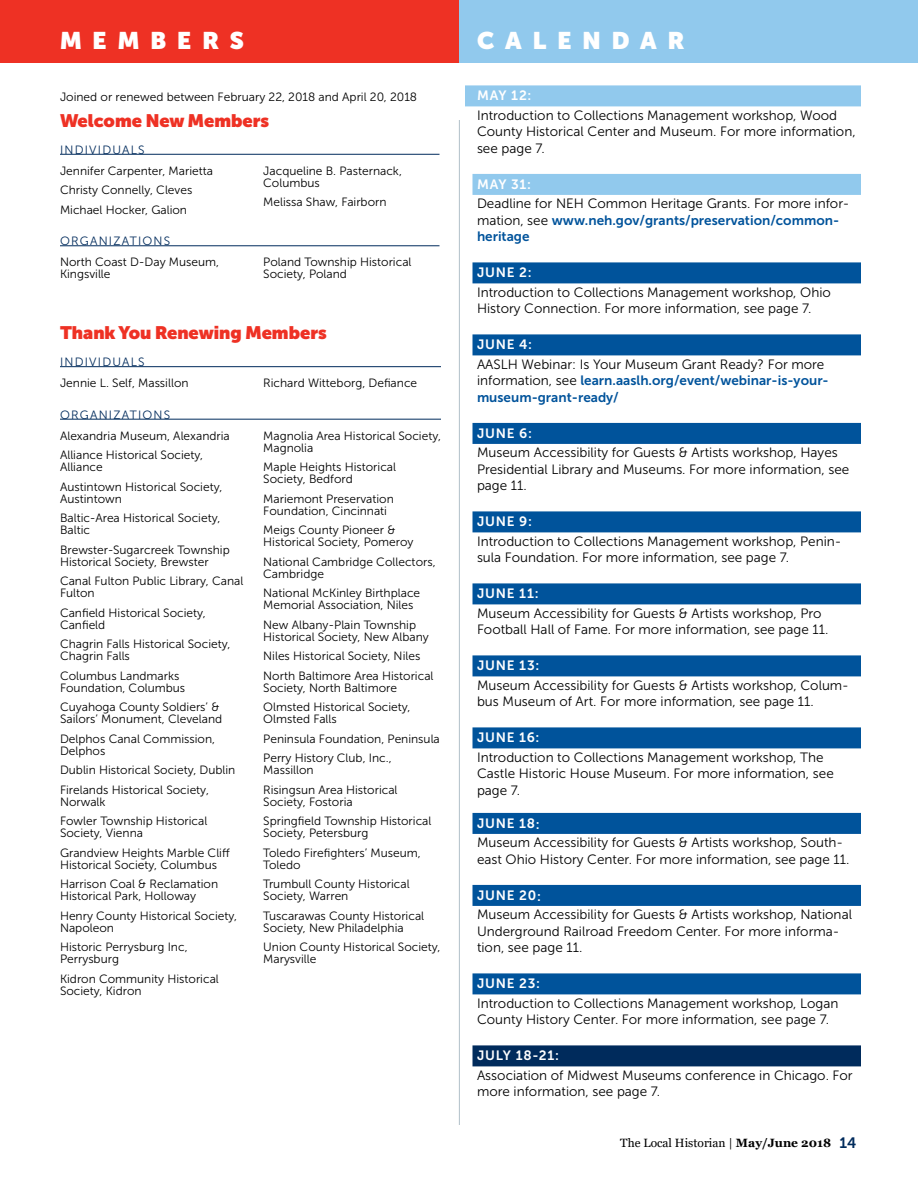
<style>
.page{position:relative;width:918px;height:1188px;background:#fff}
.page>*{position:absolute;margin:0;border:0;box-sizing:border-box;transform-origin:0 0}
.t1{font:900 24px "Museo Sans Display";letter-spacing:.46em;color:#fff}
.t2{font:900 18px "Museo Sans Display";color:#ee3124}
.t3{font:13.5px/16.5px "Museo Sans 300";color:#000}
.t4{font:13.5px/16.5px "Museo Sans 700";color:#00539b}
.t5{font:13.5px "Museo Sans 700";letter-spacing:.06em;color:#fff}
.t6{font:12px/19.5px "Museo Sans 300";color:#000}
.t7{font:12px "Museo Sans 300";letter-spacing:.1em;color:#002b5c}
.t8{font:12px "Georgia";color:#000}
.s1{font-family:"Museo Sans 300";color:#000}
.s2{font-weight:700}
.s3{font-family:"Museo Sans 700";font-size:15px;color:#002b5c}
</style>
<div class="page">
<div style="left:459px;top:0;width:459px;height:63px;background:#91c9ed"></div>
<div style="left:0;top:0;width:459px;height:63px;background:#ee3124"></div>
<hr style="left:60px;top:154px;width:380px;height:1px;background:#002b5c">
<hr style="left:60px;top:245px;width:380px;height:1px;background:#002b5c">
<hr style="left:60px;top:366px;width:381px;height:1px;background:#002b5c">
<hr style="left:60px;top:419px;width:381px;height:1px;background:#002b5c">
<div style="left:465px;top:85px;width:396px;height:21px;background:#91c9ed"></div>
<div style="left:472px;top:174px;width:389px;height:21px;background:#91c9ed"></div>
<div style="left:472px;top:262px;width:389px;height:21px;background:#00539b"></div>
<div style="left:472px;top:334px;width:389px;height:21px;background:#00539b"></div>
<div style="left:472px;top:423px;width:389px;height:21px;background:#00539b"></div>
<div style="left:472px;top:511px;width:389px;height:21px;background:#00539b"></div>
<div style="left:472px;top:583px;width:389px;height:21px;background:#00539b"></div>
<div style="left:472px;top:655px;width:389px;height:21px;background:#00539b"></div>
<div style="left:472px;top:727px;width:389px;height:21px;background:#00539b"></div>
<div style="left:472px;top:813px;width:389px;height:21px;background:#00539b"></div>
<div style="left:472px;top:885px;width:389px;height:21px;background:#00539b"></div>
<div style="left:472px;top:973px;width:389px;height:21px;background:#00539b"></div>
<div style="left:472px;top:1045px;width:389px;height:21px;background:#002b5c"></div>
<hr style="left:459px;top:120px;width:1px;height:1005px;background:#b1c0c9">
<h1 class="t1" style="left:60px;top:27px;width:185px">MEMBERS</h1>
<p class="t6" style="left:60px;top:87px;width:359px">Joined or renewed between February 22, 2018 and April 20, 2018</p>
<h2 class="t2" style="left:60px;top:110px;width:211px">Welcome New Members</h2>
<p class="t7" style="left:60px;top:143px;width:86px">INDIVIDUALS</p>
<p class="t6" style="left:60px;top:161px;width:155px">Jennifer Carpenter, Marietta<br>Christy Connelly, Cleves<br>Michael Hocker, Galion</p>
<p class="t6" style="left:263px;top:165px;width:140px;line-height:12px">Jacqueline B. Pasternack,<br>Columbus</p>
<p class="t6" style="left:263px;top:193px;width:125px">Melissa Shaw, Fairborn</p>
<p class="t7" style="left:60px;top:235px;width:112px">ORGANIZATIONS</p>
<p class="t6" style="left:60px;top:256px;width:161px;line-height:12px">North Coast D-Day Museum,<br>Kingsville</p>
<p class="t6" style="left:263px;top:256px;width:150px;line-height:12px">Poland Township Historical<br>Society, Poland</p>
<h2 class="t2" style="left:60px;top:323px;width:268px">Thank You Renewing Members</h2>
<p class="t7" style="left:60px;top:356px;width:86px">INDIVIDUALS</p>
<p class="t6" style="left:60px;top:374px;width:130px">Jennie L. Self, Massillon</p>
<p class="t6" style="left:263px;top:374px;width:155px">Richard Witteborg, Defiance</p>
<p class="t7" style="left:60px;top:408px;width:112px">ORGANIZATIONS</p>
<p class="t6" style="left:60px;top:426px;width:171px">Alexandria Museum, Alexandria<br>Alliance Historical Society,</p>
<p class="t6" style="left:60px;top:458px;width:164px">Alliance<br>Austintown Historical Society,</p>
<p class="t6" style="left:60px;top:489px;width:162px">Austintown<br>Baltic-Area Historical Society,</p>
<p class="t6" style="left:60px;top:521px;width:171px">Baltic<br>Brewster-Sugarcreek Township</p>
<p class="t6" style="left:60px;top:552px;width:185px">Historical Society, Brewster<br>Canal Fulton Public Library, Canal</p>
<p class="t6" style="left:60px;top:584px;width:147px">Fulton<br>Canfield Historical Society,</p>
<p class="t6" style="left:60px;top:615px;width:172px">Canfield<br>Chagrin Falls Historical Society,</p>
<p class="t6" style="left:60px;top:647px;width:121px">Chagrin Falls<br>Columbus Landmarks</p>
<p class="t6" style="left:60px;top:678px;width:161px">Foundation, Columbus<br>Cuyahoga County Soldiers’ &amp;</p>
<p class="t6" style="left:60px;top:710px;width:164px">Sailors’ Monument, Cleveland<br>Delphos Canal Commission,</p>
<p class="t6" style="left:60px;top:741px;width:177px">Delphos<br>Dublin Historical Society, Dublin<br>Firelands Historical Society,</p>
<p class="t6" style="left:60px;top:792px;width:149px">Norwalk<br>Fowler Township Historical</p>
<p class="t6" style="left:60px;top:824px;width:171px">Society, Vienna<br>Grandview Heights Marble Cliff</p>
<p class="t6" style="left:60px;top:855px;width:160px">Historical Society, Columbus<br>Harrison Coal &amp; Reclamation</p>
<p class="t6" style="left:60px;top:887px;width:179px">Historical Park, Holloway<br>Henry County Historical Society,</p>
<p class="t6" style="left:60px;top:918px;width:129px">Napoleon<br>Historic Perrysburg Inc,</p>
<p class="t6" style="left:60px;top:950px;width:160px">Perrysburg<br>Kidron Community Historical</p>
<p class="t6" style="left:60px;top:981px;width:83px">Society, Kidron</p>
<p class="t6" style="left:263px;top:430px;width:179px;line-height:12px">Magnolia Area Historical Society,<br>Magnolia</p>
<p class="t6" style="left:263px;top:461px;width:134px;line-height:12px">Maple Heights Historical<br>Society, Bedford</p>
<p class="t6" style="left:263px;top:493px;width:132px;line-height:12px">Mariemont Preservation<br>Foundation, Cincinnati</p>
<p class="t6" style="left:263px;top:524px;width:152px;line-height:12px">Meigs County Pioneer &amp;<br>Historical Society, Pomeroy</p>
<p class="t6" style="left:263px;top:556px;width:174px;line-height:12px">National Cambridge Collectors,<br>Cambridge</p>
<p class="t6" style="left:263px;top:587px;width:159px;line-height:12px">National McKinley Birthplace<br>Memorial Association, Niles</p>
<p class="t6" style="left:263px;top:619px;width:167px;line-height:12px">New Albany-Plain Township<br>Historical Society, New Albany</p>
<p class="t6" style="left:263px;top:647px;width:172px">Niles Historical Society, Niles<br>North Baltimore Area Historical</p>
<p class="t6" style="left:263px;top:678px;width:149px">Society, North Baltimore<br>Olmsted Historical Society,</p>
<p class="t6" style="left:263px;top:710px;width:178px">Olmsted Falls<br>Peninsula Foundation, Peninsula<br>Perry History Club, Inc.,</p>
<p class="t6" style="left:263px;top:761px;width:136px">Massillon<br>Risingsun Area Historical</p>
<p class="t6" style="left:263px;top:792px;width:170px">Society, Fostoria<br>Springfield Township Historical</p>
<p class="t6" style="left:263px;top:824px;width:159px">Society, Petersburg<br>Toledo Firefighters’ Museum,</p>
<p class="t6" style="left:263px;top:855px;width:148px">Toledo<br>Trumbull County Historical</p>
<p class="t6" style="left:263px;top:887px;width:162px">Society, Warren<br>Tuscarawas County Historical</p>
<p class="t6" style="left:263px;top:918px;width:179px">Society, New Philadelphia<br>Union County Historical Society,</p>
<p class="t6" style="left:263px;top:950px;width:55px">Marysville</p>
<h1 class="t1" style="left:477px;top:27px;width:209px">CALENDAR</h1>
<p class="t5" style="left:477px;top:88px;width:56px">MAY 12:</p>
<p class="t3" style="left:477px;top:107px;width:380px">Introduction to Collections Management workshop, Wood<br>County Historical Center and Museum. For more information, see page 7.</p>
<p class="t5" style="left:477px;top:177px;width:56px">MAY 31:</p>
<p class="t3" style="left:477px;top:196px;width:374px">Deadline for NEH Common Heritage Grants. For more infor-</p>
<p class="t4" style="left:477px;top:212px;width:364px"><span class="s1">mation, see</span> www.neh.gov/grants/preservation/common&shy;heritage</p>
<p class="t5" style="left:477px;top:265px;width:56px">JUNE 2:</p>
<p class="t3" style="left:477px;top:284px;width:355px">Introduction to Collections Management workshop, Ohio<br>History Connection. For more information, see page 7.</p>
<p class="t5" style="left:477px;top:337px;width:57px">JUNE 4:</p>
<p class="t3" style="left:477px;top:356px;width:349px">AASLH Webinar: Is Your Museum Grant Ready? For more</p>
<p class="t4" style="left:477px;top:372px;width:353px"><span class="s1">information, see</span> learn.aaslh.org/event/webinar-is-your&shy;museum-grant-ready/</p>
<p class="t5" style="left:477px;top:426px;width:56px">JUNE 6:</p>
<p class="t3" style="left:477px;top:445px;width:374px">Museum Accessibility for Guests &amp; Artists workshop, Hayes<br>Presidential Library and Museums. For more information, see page 11.</p>
<p class="t5" style="left:477px;top:514px;width:57px">JUNE 9:</p>
<p class="t3" style="left:477px;top:533px;width:366px">Introduction to Collections Management workshop, Penin&shy;sula Foundation. For more information, see page 7.</p>
<p class="t5" style="left:477px;top:586px;width:63px">JUNE 11:</p>
<p class="t3" style="left:477px;top:605px;width:353px">Museum Accessibility for Guests &amp; Artists workshop, Pro<br>Football Hall of Fame. For more information, see page 11.</p>
<p class="t5" style="left:477px;top:658px;width:64px">JUNE 13:</p>
<p class="t3" style="left:477px;top:677px;width:373px">Museum Accessibility for Guests &amp; Artists workshop, Colum&shy;bus Museum of Art. For more information, see page 11.</p>
<p class="t5" style="left:477px;top:730px;width:64px">JUNE 16:</p>
<p class="t3" style="left:477px;top:749px;width:358px">Introduction to Collections Management workshop, The<br>Castle Historic House Museum. For more information, see page 7.</p>
<p class="t5" style="left:477px;top:816px;width:64px">JUNE 18:</p>
<p class="t3" style="left:477px;top:835px;width:374px">Museum Accessibility for Guests &amp; Artists workshop, South&shy;east Ohio History Center. For more information, see page 11.</p>
<p class="t5" style="left:477px;top:888px;width:65px">JUNE 20:</p>
<p class="t3" style="left:477px;top:907px;width:377px">Museum Accessibility for Guests &amp; Artists workshop, National<br>Underground Railroad Freedom Center. For more informa&shy;tion, see page 11.</p>
<p class="t5" style="left:477px;top:976px;width:65px">JUNE 23:</p>
<p class="t3" style="left:477px;top:995px;width:363px">Introduction to Collections Management workshop, Logan<br>County History Center. For more information, see page 7.</p>
<p class="t5" style="left:477px;top:1048px;width:83px">JULY 18-21:</p>
<p class="t3" style="left:477px;top:1067px;width:377px">Association of Midwest Museums conference in Chicago. For more information, see page 7.</p>
<p class="t8" style="left:620px;top:1136px;width:238px">The Local Historian | <span class="s2">May/June 2018</span> <span class="s3">14</span></p>
</div>
